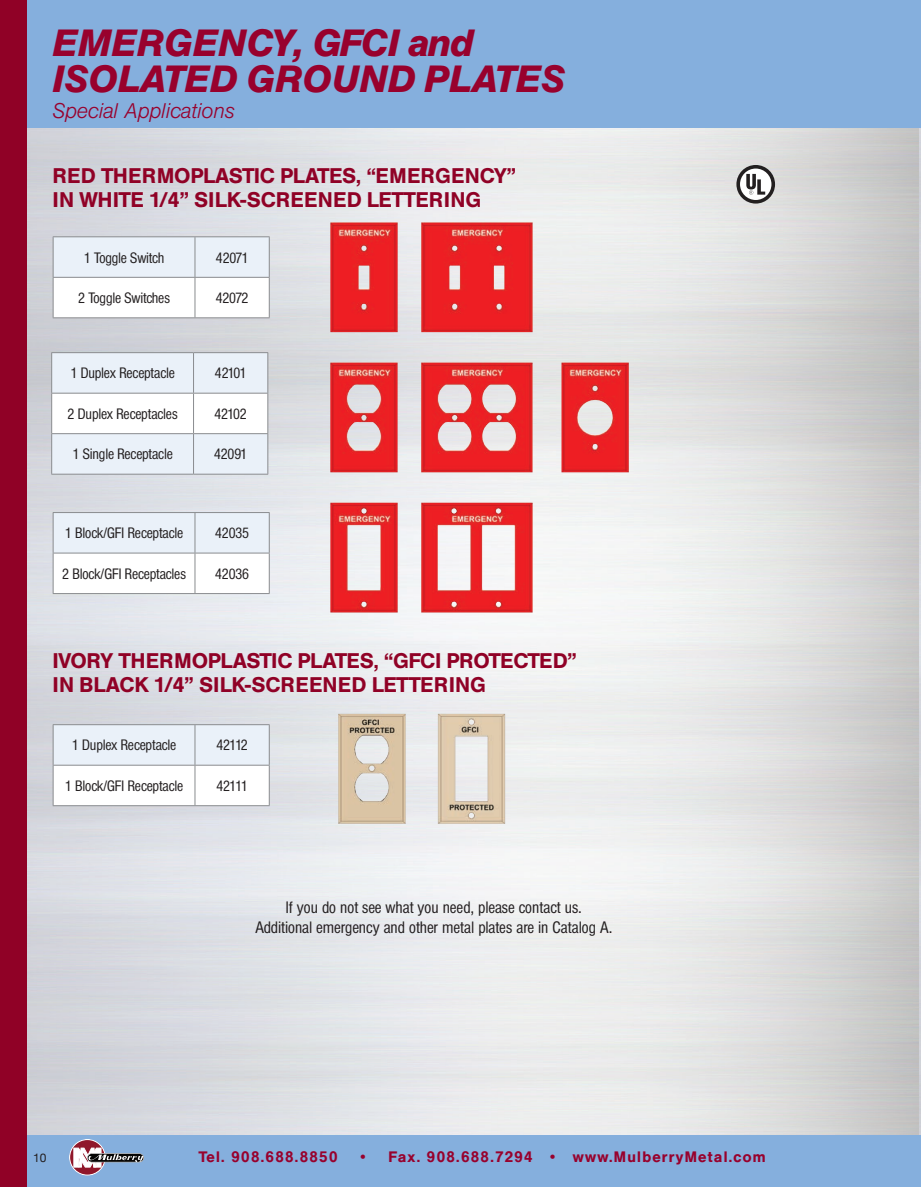
<style>
.page{position:relative;width:921px;height:1187px;background:#fff}
.page>*{position:absolute;margin:0;border:0;box-sizing:border-box;transform-origin:0 0}
.t1{font:italic 600 37.5px/36px "Helvetica BQ";letter-spacing:.015em;color:#98012d}
.t2{font:500 21px/24.8px "Helvetica BQ";letter-spacing:.02em;color:#900126}
.t3{font:italic 300 21px "Helvetica BQ";color:#98012d}
.t4{font:300 16.5px/19.8px "Helvetica Con BQ";color:#231f20;text-align:center}
.t5{font:300 15px "Helvetica Con BQ";letter-spacing:-.01em;color:#231f20}
.t6{font:500 15px "Helvetica BQ";letter-spacing:.09em;color:#98012d}
.t7{font:12px "Helvetica Neue";color:#231f20}
</style>
<div class="page">
<img style="left:918px;top:128px;width:2px;height:1007px">
<img style="left:27px;top:128px;width:891px;height:1007px">
<div style="left:0;top:0;width:920px;height:128px;background:#85afdd"></div>
<div style="left:0;top:1135px;width:920px;height:52px;background:#85afdd"></div>
<div style="left:0;top:0;width:27px;height:1187px;background:#900126"></div>
<svg style="left:54px;top:237px;width:215px;height:80px"></svg>
<hr style="left:53px;top:236px;width:142px;height:1px;background:#8a8c8f">
<hr style="left:53px;top:237px;width:1px;height:40px;background:#8a8c8f">
<hr style="left:195px;top:236px;width:74px;height:1px;background:#8a8c8f">
<hr style="left:194px;top:237px;width:1px;height:40px;background:#8a8c8f">
<hr style="left:269px;top:237px;width:1px;height:40px;background:#8a8c8f">
<hr style="left:53px;top:277px;width:142px;height:1px;background:#8a8c8f">
<hr style="left:53px;top:278px;width:1px;height:39px;background:#8a8c8f">
<hr style="left:195px;top:277px;width:74px;height:1px;background:#8a8c8f">
<hr style="left:194px;top:278px;width:1px;height:39px;background:#8a8c8f">
<hr style="left:269px;top:278px;width:1px;height:39px;background:#8a8c8f">
<hr style="left:53px;top:317px;width:142px;height:1px;background:#8a8c8f">
<hr style="left:195px;top:317px;width:74px;height:1px;background:#8a8c8f">
<svg style="left:54px;top:725px;width:215px;height:80px"></svg>
<hr style="left:53px;top:724px;width:142px;height:1px;background:#8a8c8f">
<hr style="left:53px;top:725px;width:1px;height:40px;background:#8a8c8f">
<hr style="left:195px;top:724px;width:74px;height:1px;background:#8a8c8f">
<hr style="left:194px;top:725px;width:1px;height:40px;background:#8a8c8f">
<hr style="left:269px;top:725px;width:1px;height:40px;background:#8a8c8f">
<hr style="left:53px;top:765px;width:142px;height:1px;background:#8a8c8f">
<hr style="left:53px;top:765px;width:1px;height:40px;background:#8a8c8f">
<hr style="left:195px;top:765px;width:74px;height:1px;background:#8a8c8f">
<hr style="left:194px;top:765px;width:1px;height:40px;background:#8a8c8f">
<hr style="left:269px;top:765px;width:1px;height:40px;background:#8a8c8f">
<hr style="left:53px;top:805px;width:142px;height:1px;background:#8a8c8f">
<hr style="left:195px;top:805px;width:74px;height:1px;background:#8a8c8f">
<img style="left:437px;top:714px;width:68px;height:110px">
<img style="left:338px;top:714px;width:67px;height:110px">
<img style="left:421px;top:222px;width:112px;height:110px">
<img style="left:330px;top:222px;width:67px;height:110px">
<img style="left:421px;top:362px;width:112px;height:110px">
<img style="left:330px;top:362px;width:67px;height:110px">
<img style="left:561px;top:362px;width:67px;height:110px">
<img style="left:421px;top:502px;width:112px;height:110px">
<img style="left:330px;top:502px;width:67px;height:110px">
<svg style="left:52px;top:353px;width:215px;height:121px"></svg>
<hr style="left:51px;top:352px;width:142px;height:1px;background:#8a8c8f">
<hr style="left:51px;top:353px;width:1px;height:40px;background:#8a8c8f">
<hr style="left:193px;top:352px;width:75px;height:1px;background:#8a8c8f">
<hr style="left:193px;top:353px;width:1px;height:40px;background:#8a8c8f">
<hr style="left:267px;top:353px;width:1px;height:40px;background:#8a8c8f">
<hr style="left:51px;top:393px;width:142px;height:1px;background:#8a8c8f">
<hr style="left:51px;top:393px;width:1px;height:40px;background:#8a8c8f">
<hr style="left:193px;top:393px;width:75px;height:1px;background:#8a8c8f">
<hr style="left:193px;top:393px;width:1px;height:40px;background:#8a8c8f">
<hr style="left:267px;top:393px;width:1px;height:40px;background:#8a8c8f">
<hr style="left:51px;top:433px;width:142px;height:1px;background:#8a8c8f">
<hr style="left:51px;top:434px;width:1px;height:40px;background:#8a8c8f">
<hr style="left:193px;top:433px;width:75px;height:1px;background:#8a8c8f">
<hr style="left:193px;top:434px;width:1px;height:40px;background:#8a8c8f">
<hr style="left:267px;top:434px;width:1px;height:40px;background:#8a8c8f">
<hr style="left:51px;top:474px;width:142px;height:1px;background:#8a8c8f">
<hr style="left:193px;top:474px;width:75px;height:1px;background:#8a8c8f">
<svg style="left:54px;top:513px;width:215px;height:80px"></svg>
<hr style="left:53px;top:512px;width:142px;height:1px;background:#8a8c8f">
<hr style="left:53px;top:513px;width:1px;height:40px;background:#8a8c8f">
<hr style="left:195px;top:512px;width:74px;height:1px;background:#8a8c8f">
<hr style="left:194px;top:513px;width:1px;height:40px;background:#8a8c8f">
<hr style="left:269px;top:513px;width:1px;height:40px;background:#8a8c8f">
<hr style="left:53px;top:553px;width:142px;height:1px;background:#8a8c8f">
<hr style="left:53px;top:553px;width:1px;height:40px;background:#8a8c8f">
<hr style="left:195px;top:553px;width:74px;height:1px;background:#8a8c8f">
<hr style="left:194px;top:553px;width:1px;height:40px;background:#8a8c8f">
<hr style="left:269px;top:553px;width:1px;height:40px;background:#8a8c8f">
<hr style="left:53px;top:593px;width:142px;height:1px;background:#8a8c8f">
<hr style="left:195px;top:593px;width:74px;height:1px;background:#8a8c8f">
<svg style="left:736px;top:165px;width:39px;height:39px"></svg>
<div style="left:740px;top:169px;width:31px;height:31px;background:#fff;border-radius:50%"></div>
<svg style="left:746px;top:174px;width:19px;height:21px"></svg>
<svg style="left:70px;top:1139px;width:35px;height:36px"></svg>
<div style="left:69px;top:1139px;width:37px;height:37px;border:1px solid #fff;border-radius:50%"></div>
<svg style="left:74px;top:1148px;width:70px;height:19px"></svg>
<h1 class="t1" style="left:53px;top:25px;width:513px">EMERGENCY, GFCI and<br>ISOLATED GROUND PLATES</h1>
<h2 class="t3" style="left:53px;top:99px;width:183px">Special Applications</h2>
<h2 class="t2" style="left:53px;top:163px;width:464px">RED THERMOPLASTIC PLATES, “EMERGENCY”<br>IN WHITE 1/4” SILK-SCREENED LETTERING</h2>
<p class="t5" style="left:84px;top:249px;width:82px">1 Toggle Switch</p>
<p class="t5" style="left:216px;top:249px;width:34px">42071</p>
<p class="t5" style="left:78px;top:290px;width:93px">2 Toggle Switches</p>
<p class="t5" style="left:216px;top:290px;width:34px">42072</p>
<p class="t5" style="left:70px;top:365px;width:106px">1 Duplex Receptacle</p>
<p class="t5" style="left:215px;top:365px;width:33px">42101</p>
<p class="t5" style="left:68px;top:406px;width:111px">2 Duplex Receptacles</p>
<p class="t5" style="left:214px;top:406px;width:34px">42102</p>
<p class="t5" style="left:72px;top:446px;width:102px">1 Single Receptacle</p>
<p class="t5" style="left:214px;top:446px;width:34px">42091</p>
<p class="t5" style="left:65px;top:525px;width:120px">1 Block/GFI Receptacle</p>
<p class="t5" style="left:215px;top:525px;width:35px">42035</p>
<p class="t5" style="left:62px;top:565px;width:125px">2 Block/GFI Receptacles</p>
<p class="t5" style="left:215px;top:565px;width:35px">42036</p>
<h2 class="t2" style="left:53px;top:648px;width:525px">IVORY THERMOPLASTIC PLATES, “GFCI PROTECTED”<br>IN BLACK 1/4” SILK-SCREENED LETTERING</h2>
<p class="t5" style="left:72px;top:737px;width:106px">1 Duplex Receptacle</p>
<p class="t5" style="left:216px;top:737px;width:33px">42112</p>
<p class="t5" style="left:65px;top:777px;width:120px">1 Block/GFI Receptacle</p>
<p class="t5" style="left:216px;top:777px;width:33px">42111</p>
<p class="t4" style="left:255px;top:898px;width:358px">If you do not see what you need, please contact us.<br>Additional emergency and other metal plates are in Catalog A.</p>
<p class="t7" style="left:33px;top:1149px;width:15px">10</p>
<p class="t6" style="left:199px;top:1148px;width:140px">Tel. 908.688.8850</p>
<p class="t6" style="left:360px;top:1148px;width:406px">• Fax. 908.688.7294 • www.MulberryMetal.com</p>
</div>
